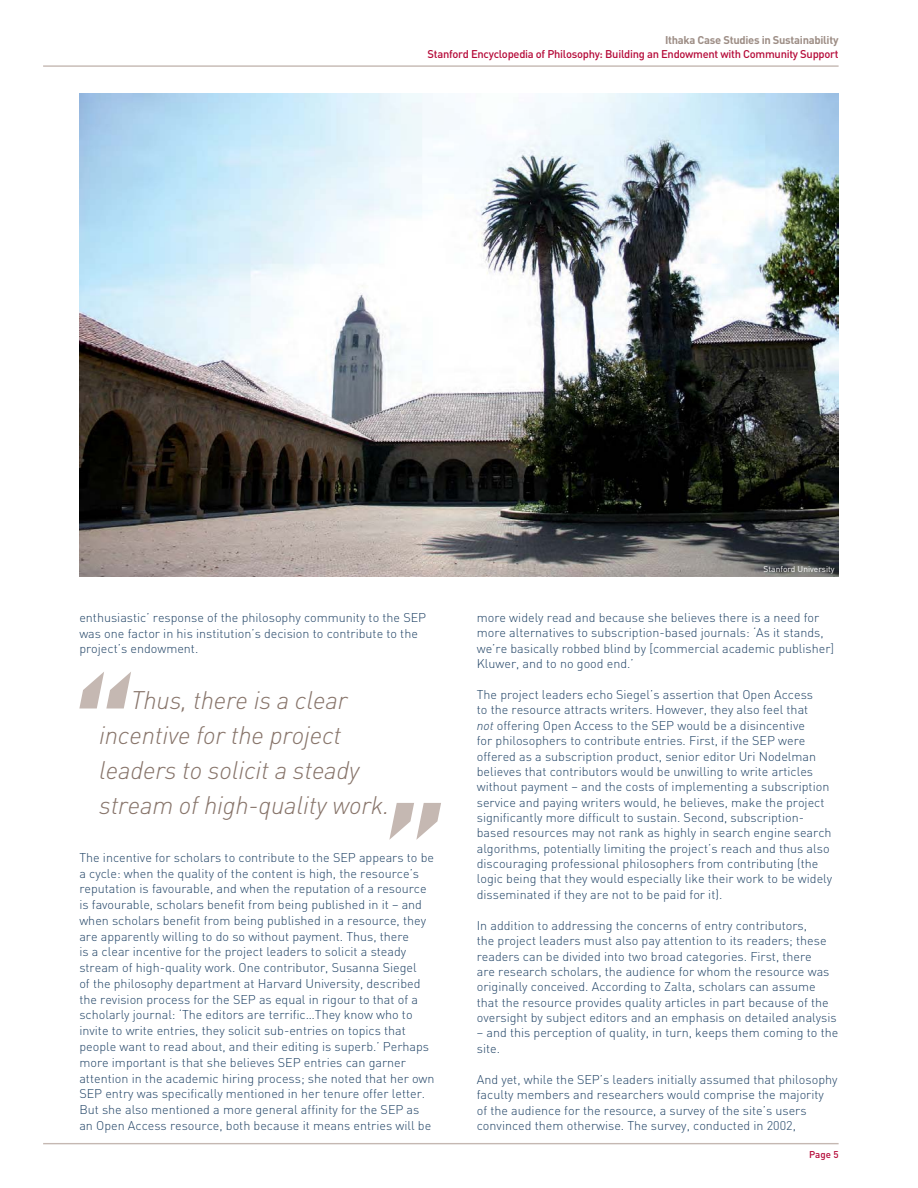
<style>
.page{position:relative;width:918px;height:1188px;background:#fff}
.page>*{position:absolute;margin:0;border:0;box-sizing:border-box;transform-origin:0 0}
.t1{font:italic 300 25.05px/35.2px "JISC";letter-spacing:-.01em;color:#87746a}
.t2{font:300 12.6px/15.3px "JISC";color:#1e4164}
.t3{font:500 11.1px "JISC";letter-spacing:-.025em;color:#b50938}
.t4{font:700 11.1px "JISC";letter-spacing:-.025em;color:#9d8d85}
.t5{font:500 9.75px "JISC";color:#b50938}
.t6{font:8.4px "JISC";color:#fff}
.s1{font-style:italic}
</style>
<div class="page">
<hr style="left:44px;top:65px;width:795px;height:2px;background:#c5b8b2">
<hr style="left:44px;top:1143px;width:795px;height:1px;background:#c5b8b2">
<svg style="left:79px;top:672px;width:52px;height:37px"></svg>
<svg style="left:389px;top:803px;width:52px;height:37px"></svg>
<img style="left:79px;top:94px;width:760px;height:482px">
<p class="t4" style="left:665px;top:36px;width:175px">Ithaka Case Studies in Sustainability</p>
<p class="t3" style="left:428px;top:50px;width:413px">Stanford Encyclopedia of Philosophy: Building an Endowment with Community Support</p>
<p class="t2" style="left:79px;top:611px;width:348px;line-height:15.8px">enthusiastic’ response of the philosophy community to the SEP was one factor in his institution’s decision to contribute to the project’s endowment.</p>
<h1 class="t1" style="left:99px;top:685px;width:292px;text-indent:32px">Thus, there is a clear incentive for the project leaders to solicit a steady stream of high-quality work.</h1>
<p class="t2" style="left:79px;top:851px;width:357px;line-height:15.8px">The incentive for scholars to contribute to the SEP appears to be a cycle: when the quality of the content is high, the resource’s reputation is favourable, and when the reputation of a resource is favourable, scholars benefit from being published in it – and when scholars benefit from being published in a resource, they are apparently willing to do so without payment. Thus, there<br>is a clear incentive for the project leaders to solicit a steady stream of high-quality work. One contributor, Susanna Siegel<br>of the philosophy department at Harvard University, described the revision process for the SEP as equal in rigour to that of a scholarly journal: ‘The editors are terrific…They know who to invite to write entries, they solicit sub-entries on topics that people want to read about, and their editing is superb.’ Perhaps more important is that she believes SEP entries can garner attention in the academic hiring process; she noted that her own SEP entry was specifically mentioned in her tenure offer letter.<br>But she also mentioned a more general affinity for the SEP as an Open Access resource, both because it means entries will be</p>
<p class="t6" style="left:764px;top:564px;width:73px">Stanford University</p>
<p class="t2" style="left:477px;top:611px;width:359px">more widely read and because she believes there is a need for more alternatives to subscription-based journals: ‘As it stands, we’re basically robbed blind by [commercial academic publisher] Kluwer, and to no good end.’</p>
<p class="t2" style="left:477px;top:689px;width:357px">The project leaders echo Siegel’s assertion that Open Access<br>to the resource attracts writers. However, they also feel that<br><span class="s1">not</span> offering Open Access to the SEP would be a disincentive<br>for philosophers to contribute entries. First, if the SEP were offered as a subscription product, senior editor Uri Nodelman believes that contributors would be unwilling to write articles without payment – and the costs of implementing a subscription service and paying writers would, he believes, make the project significantly more difficult to sustain. Second, subscription&shy;based resources may not rank as highly in search engine search algorithms, potentially limiting the project’s reach and thus also discouraging professional philosophers from contributing (the logic being that they would especially like their work to be widely disseminated if they are not to be paid for it).</p>
<p class="t2" style="left:477px;top:919px;width:361px">In addition to addressing the concerns of entry contributors,<br>the project leaders must also pay attention to its readers; these readers can be divided into two broad categories. First, there<br>are research scholars, the audience for whom the resource was originally conceived. According to Zalta, scholars can assume that the resource provides quality articles in part because of the oversight by subject editors and an emphasis on detailed analysis</p>
<p class="t2" style="left:477px;top:1027px;width:363px">– and this perception of quality, in turn, keeps them coming to the site.</p>
<p class="t2" style="left:477px;top:1073px;width:362px">And yet, while the SEP’s leaders initially assumed that philosophy faculty members and researchers would comprise the majority of the audience for the resource, a survey of the site’s users convinced them otherwise. The survey, conducted in 2002,</p>
<p class="t5" style="left:809px;top:1151px;width:31px">Page 5</p>
</div>
